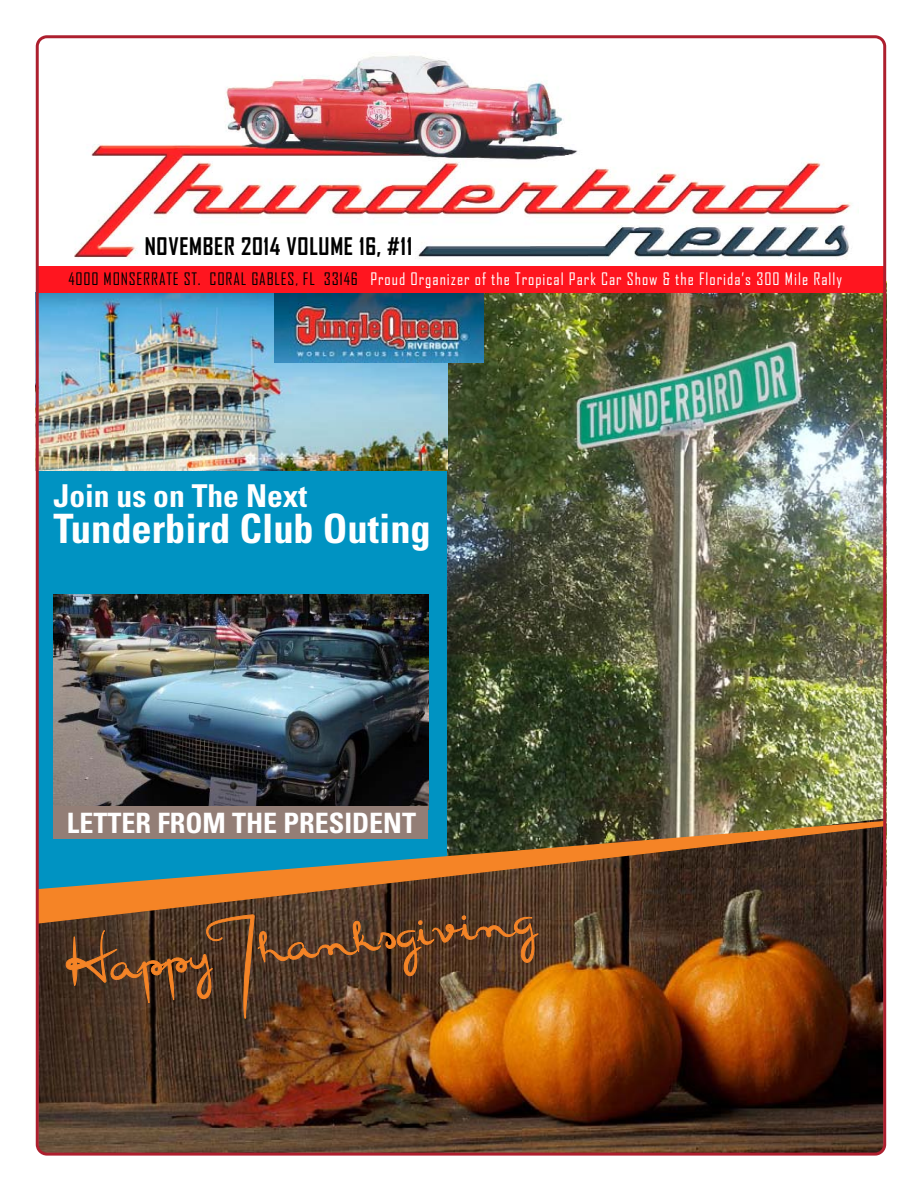
<style>
.page{position:relative;width:918px;height:1188px;background:#fff}
.page>*{position:absolute;margin:0;border:0;box-sizing:border-box;transform-origin:0 0}
.t1{font:66px "Masana Script 4 Silueta";color:#f58426}
.t2{font:700 condensed 40.5px "Univers";color:#fff}
.t3{font:700 condensed 31.5px "Univers";color:#fff}
.t4{font:700 condensed 28.05px "Univers";color:#fff}
.t5{font:700 23.25px "Agency FB";letter-spacing:.03em;color:#000}
.t6{font:16.5px "Agency FB";letter-spacing:.06em;color:#fff}
.s1{color:#000}
</style>
<div class="page">
<img style="left:36px;top:35px;width:850px;height:1121px">
<h3 class="t5" style="left:145px;top:232px;width:269px">NOVEMBER 2014 VOLUME 16, #11</h3>
<p class="t6" style="left:68px;top:269px;width:775px"><span class="s1">4000 MONSERRATE ST. CORAL GABLES, FL 33146</span> Proud Organizer of the Tropical Park Car Show &amp; the Florida’s 300 Mile Rally</p>
<h3 class="t3" style="left:54px;top:477px;width:255px">Join us on The Next</h3>
<h2 class="t2" style="left:54px;top:504px;width:379px">Tunderbird Club Outing</h2>
<h3 class="t4" style="left:67px;top:806px;width:351px">LETTER FROM THE PRESIDENT</h3>
<h1 class="t1" style="left:62px;top:921px;width:471px;rotate:-6deg">HappyThanksgiving</h1>
</div>
